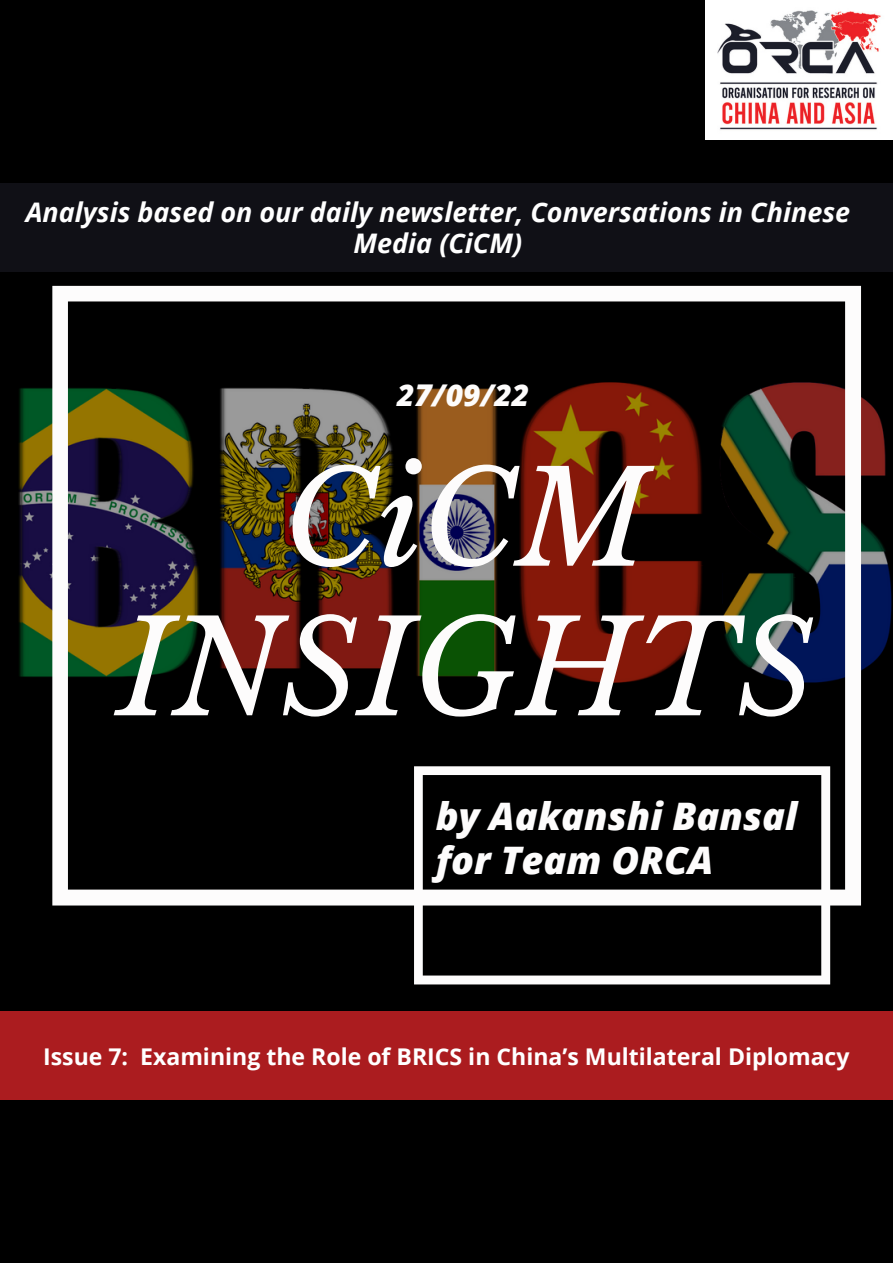
<style>
.page{position:relative;width:893px;height:1264px;background:#fff}
.page>*{position:absolute;margin:0;border:0;box-sizing:border-box;transform-origin:0 0}
.t1{font:italic 129.6px/149.6px "Libre Baskerville";color:#fdfcfc;text-align:center}
.t2{font:italic 800 37.95px/43.8px "Open Sans";color:#fdfcfc}
.t3{font:italic 800 30px "Open Sans";color:#fdfcfc}
.t4{font:italic 700 27px/30.3px "Open Sans";color:#fff;text-align:center}
.t5{font:700 23.1px "Open Sans";color:#fff}
</style>
<div class="page">
<div style="left:0;top:0;width:892px;height:1262px;background:#000"></div>
<img style="left:19px;top:342px;width:873px;height:380px">
<svg style="left:52px;top:286px;width:809px;height:619px"></svg>
<svg style="left:414px;top:766px;width:416px;height:218px"></svg>
<img style="left:705px;top:0;width:187px;height:139px">
<div style="left:0;top:183px;width:892px;height:89px;background:#101016"></div>
<div style="left:0;top:1011px;width:892px;height:89px;background:#ab1c1f"></div>
<p class="t4" style="left:26px;top:197px;width:825px">Analysis based on our daily newsletter, Conversations in Chinese<br>Media (CiCM)</p>
<p class="t3" style="left:397px;top:373px;width:134px">27/09/22</p>
<h1 class="t1" style="left:117px;top:445px;width:698px">CiCM<br>INSIGHTS</h1>
<h2 class="t2" style="left:435px;top:793px;width:363px">by Aakanshi Bansal for Team ORCA</h2>
<p class="t5" style="left:43px;top:1040px;width:807px">Issue 7: Examining the Role of BRICS in China’s Multilateral Diplomacy</p>
</div>
